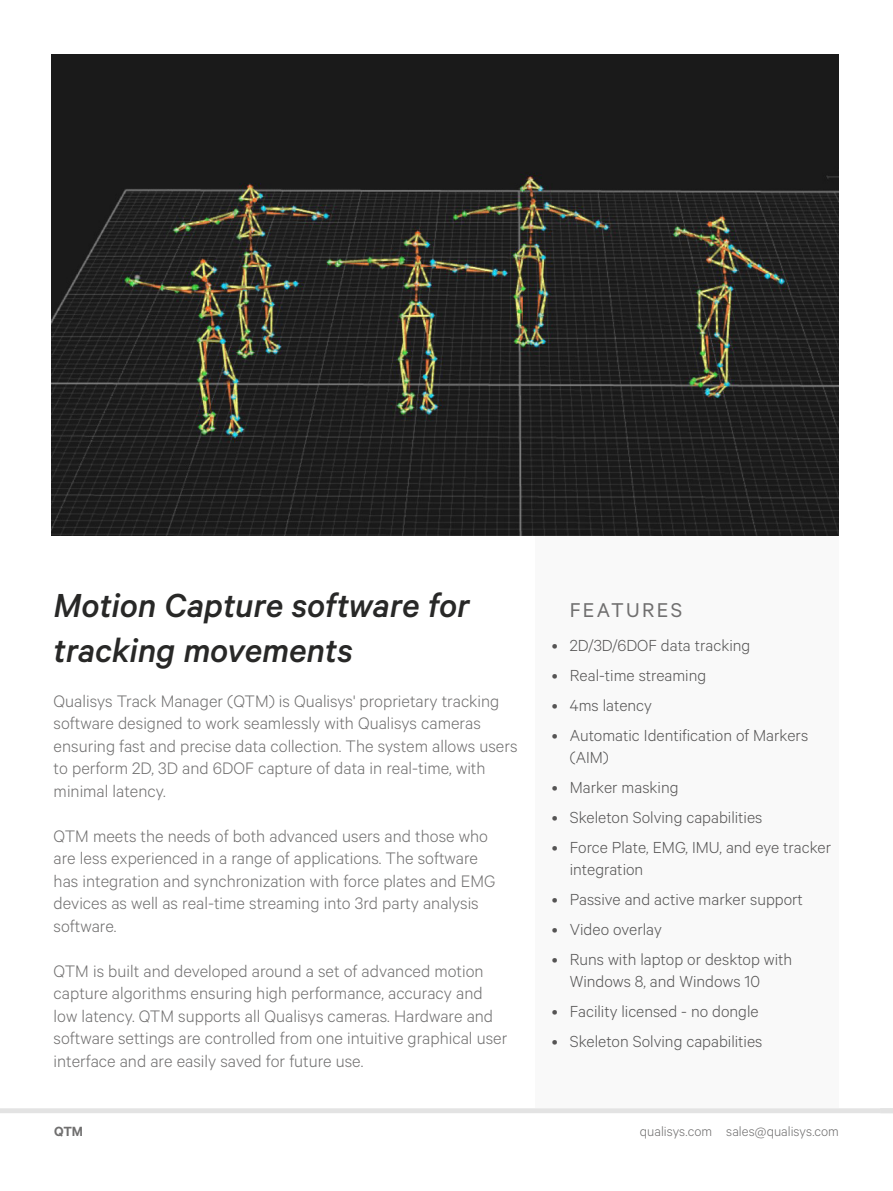
<style>
.page{position:relative;width:893px;height:1191px;background:#fff}
.page>*{position:absolute;margin:0;border:0;box-sizing:border-box;transform-origin:0 0}
.t1{font:italic 500 37.5px/45px "Calibre";letter-spacing:-.005em;color:#282827}
.t2{font:22.5px "Calibre";letter-spacing:.1em;color:#706f6f}
.t3{font:300 18.75px/22.5px "Calibre";color:#706f6f}
.t4{font:300 18px/21.6px "Calibre";color:#555454}
.t5{font:300 15px "Calibre";color:#706f6f}
.t6{font:600 15px "Calibre";color:#706f6f}
</style>
<div class="page">
<img style="left:51px;top:54px;width:788px;height:482px">
<div style="left:536px;top:536px;width:303px;height:572px;background:#f9f9f9"></div>
<div style="left:0;top:1108px;width:893px;height:5px;background:#e3e3e3"></div>
<h1 class="t1" style="left:54px;top:581px;width:418px">Motion Capture software for tracking movements</h1>
<p class="t3" style="left:54px;top:689px;width:465px">Qualisys Track Manager (QTM) is Qualisys' proprietary tracking software designed to work seamlessly with Qualisys cameras ensuring fast and precise data collection. The system allows users to perform 2D, 3D and 6DOF capture of data in real-time, with minimal latency.</p>
<p class="t3" style="left:54px;top:824px;width:443px">QTM meets the needs of both advanced users and those who are less experienced in a range of applications. The software has integration and synchronization with force plates and EMG devices as well as real-time streaming into 3rd party analysis software.</p>
<p class="t3" style="left:54px;top:959px;width:455px">QTM is built and developed around a set of advanced motion capture algorithms ensuring high performance, accuracy and low latency. QTM supports all Qualisys cameras. Hardware and software settings are controlled from one intuitive graphical user interface and are easily saved for future use.</p>
<p class="t2" style="left:570px;top:596px;width:114px">FEATURES</p>
<p class="t4" style="left:552px;top:634px;width:200px">• 2D/3D/6DOF data tracking</p>
<p class="t4" style="left:552px;top:664px;width:156px">• Real-time streaming</p>
<p class="t4" style="left:552px;top:694px;width:102px">• 4ms latency</p>
<p class="t4" style="left:570px;top:724px;width:240px;text-indent:-18px">• Automatic Identification of Markers (AIM)</p>
<p class="t4" style="left:552px;top:776px;width:128px">• Marker masking</p>
<p class="t4" style="left:552px;top:806px;width:212px">• Skeleton Solving capabilities</p>
<p class="t4" style="left:570px;top:836px;width:263px;text-indent:-18px">• Force Plate, EMG, IMU, and eye tracker integration</p>
<p class="t4" style="left:552px;top:888px;width:253px">• Passive and active marker support</p>
<p class="t4" style="left:552px;top:918px;width:111px">• Video overlay</p>
<p class="t4" style="left:570px;top:948px;width:224px;text-indent:-18px">• Runs with laptop or desktop with<br>Windows 8, and Windows 10</p>
<p class="t4" style="left:552px;top:999px;width:208px">• Facility licensed - no dongle</p>
<p class="t4" style="left:552px;top:1030px;width:212px">• Skeleton Solving capabilities</p>
<p class="t6" style="left:54px;top:1122px;width:31px">QTM</p>
<p class="t5" style="left:640px;top:1122px;width:201px">qualisys.com sales@qualisys.com</p>
</div>
